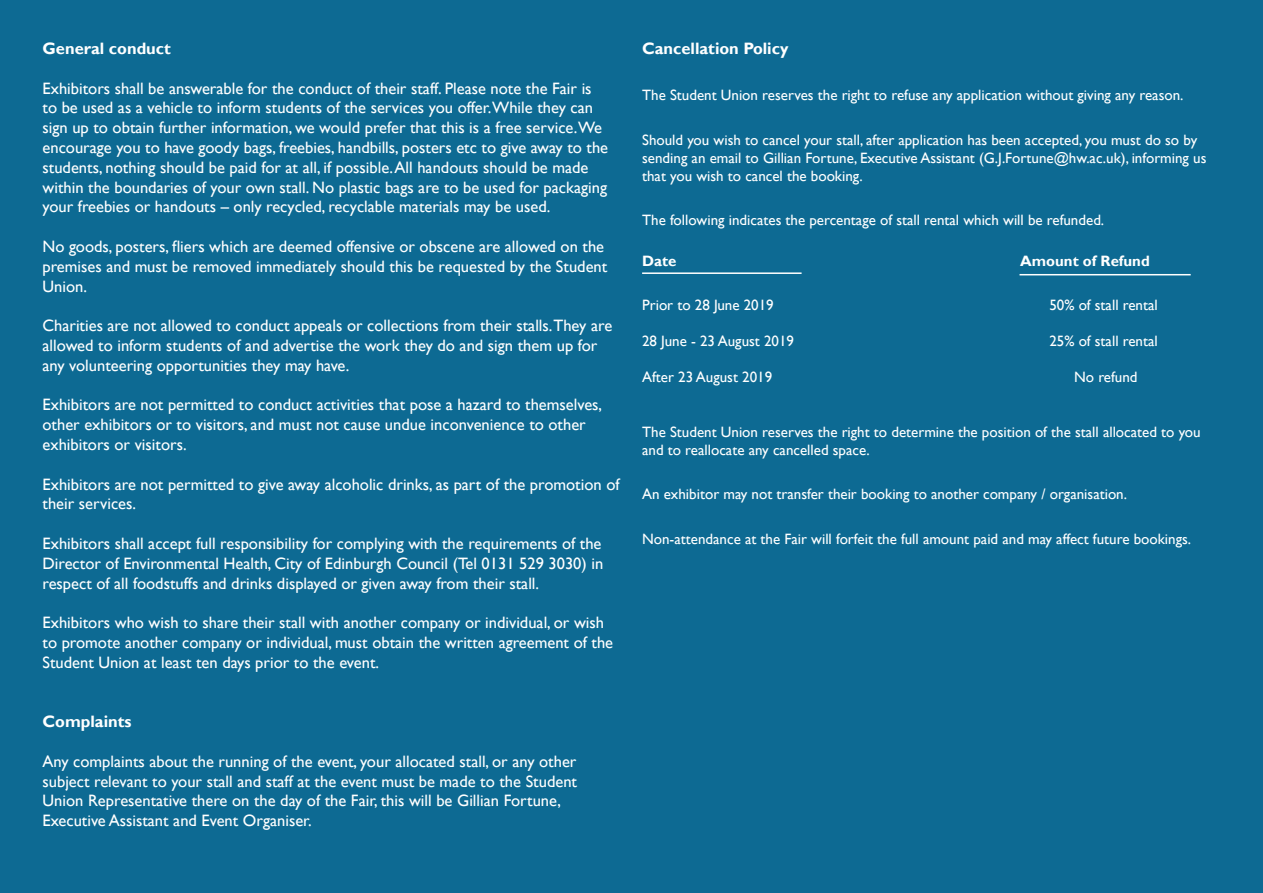
<style>
.page{position:relative;width:1263px;height:893px;background:#0d6a93}
.page>*{position:absolute;margin:0;border:0;box-sizing:border-box;transform-origin:0 0}
.t1{font:16.5px/19.8px "Gill Sans";color:#fff}
.t2{font:700 16.5px "Gill Sans";color:#fff}
.t3{font:15px/18px "Gill Sans";color:#fff}
.t4{font:700 15px "Gill Sans";color:#fff}
</style>
<div class="page">
<hr style="left:642px;top:272px;width:159px;height:2px;background:#fff">
<hr style="left:1019px;top:274px;width:172px;height:1px;background:#fff">
<p class="t2" style="left:43px;top:38px;width:130px">General conduct</p>
<p class="t1" style="left:43px;top:78px;width:567px">Exhibitors shall be answerable for the conduct of their staff. Please note the Fair is to be used as a vehicle to inform students of the services you offer.While they can sign up to obtain further information, we would prefer that this is a free service.We encourage you to have goody bags, freebies, handbills, posters etc to give away to the students, nothing should be paid for at all, if possible. All handouts should be made within the boundaries of your own stall. No plastic bags are to be used for packaging your freebies or handouts – only recycled, recyclable materials may be used.</p>
<p class="t1" style="left:43px;top:237px;width:566px">No goods, posters, fliers which are deemed offensive or obscene are allowed on the premises and must be removed immediately should this be requested by the Student<br>Union.</p>
<p class="t1" style="left:43px;top:316px;width:571px">Charities are not allowed to conduct appeals or collections from their stalls.They are allowed to inform students of and advertise the work they do and sign them up for any volunteering opportunities they may have.</p>
<p class="t1" style="left:43px;top:395px;width:561px">Exhibitors are not permitted to conduct activities that pose a hazard to themselves, other exhibitors or to visitors, and must not cause undue inconvenience to other exhibitors or visitors.</p>
<p class="t1" style="left:43px;top:474px;width:578px">Exhibitors are not permitted to give away alcoholic drinks, as part of the promotion of their services.</p>
<p class="t1" style="left:43px;top:534px;width:562px;text-align:justify">Exhibitors shall accept full responsibility for complying with the requirements of the Director of Environmental Health, City of Edinburgh Council (Tel 0131 529 3030) in respect of all foodstuffs and drinks displayed or given away from their stall.</p>
<p class="t1" style="left:43px;top:613px;width:572px">Exhibitors who wish to share their stall with another company or individual, or wish to promote another company or individual, must obtain the written agreement of the<br>Student Union at least ten days prior to the event.</p>
<p class="t2" style="left:43px;top:712px;width:91px">Complaints</p>
<p class="t1" style="left:43px;top:752px;width:536px">Any complaints about the running of the event, your allocated stall, or any other subject relevant to your stall and staff at the event must be made to the Student Union Representative there on the day of the Fair, this will be Gillian Fortune, Executive Assistant and Event Organiser.</p>
<p class="t2" style="left:642px;top:38px;width:148px">Cancellation Policy</p>
<p class="t3" style="left:642px;top:86px;width:543px">The Student Union reserves the right to refuse any application without giving any reason.</p>
<p class="t3" style="left:642px;top:131px;width:566px">Should you wish to cancel your stall, after application has been accepted, you must do so by sending an email to Gillian Fortune, Executive Assistant (G.J.Fortune@hw.ac.uk), informing us that you wish to cancel the booking.</p>
<p class="t3" style="left:642px;top:211px;width:464px">The following indicates the percentage of stall rental which will be refunded.</p>
<p class="t4" style="left:642px;top:251px;width:36px">Date</p>
<p class="t4" style="left:1020px;top:251px;width:131px">Amount of Refund</p>
<p class="t3" style="left:642px;top:296px;width:133px">Prior to 28 June 2019</p>
<p class="t3" style="left:1049px;top:296px;width:110px">50% of stall rental</p>
<p class="t3" style="left:642px;top:332px;width:154px">28 June - 23 August 2019</p>
<p class="t3" style="left:1049px;top:332px;width:110px">25% of stall rental</p>
<p class="t3" style="left:642px;top:368px;width:132px">After 23 August 2019</p>
<p class="t3" style="left:1074px;top:368px;width:65px">No refund</p>
<p class="t3" style="left:642px;top:423px;width:560px">The Student Union reserves the right to determine the position of the stall allocated to you and to reallocate any cancelled space.</p>
<p class="t3" style="left:642px;top:486px;width:486px">An exhibitor may not transfer their booking to another company / organisation.</p>
<p class="t3" style="left:642px;top:530px;width:550px">Non-attendance at the Fair will forfeit the full amount paid and may affect future bookings.</p>
</div>
